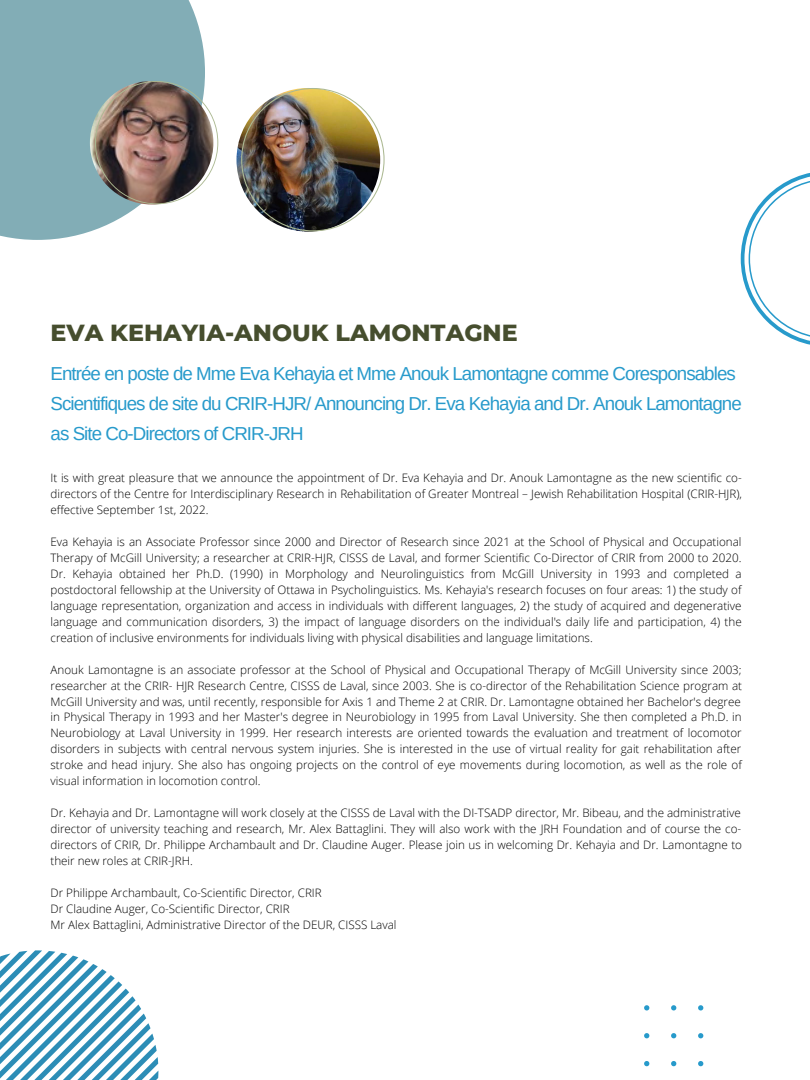
<style>
.page{position:relative;width:810px;height:1080px;background:#fff}
.page>*{position:absolute;margin:0;border:0;box-sizing:border-box;transform-origin:0 0}
.t1{font:800 23.75px "Montserrat";color:#464e2e}
.t2{font:18.75px/29.5px "Arimo";letter-spacing:-.05em;color:#279acb}
.t3{font:300 11.62px/16px "Open Sans";color:#000;text-align:justify}
</style>
<div class="page">
<svg style="left:0;top:0;width:205px;height:240px;background:#90b6be"></svg>
<svg style="left:0;top:950px;width:158px;height:130px"></svg>
<svg style="left:741px;top:173px;width:69px;height:172px"></svg>
<svg style="left:644px;top:1005px;width:60px;height:62px"></svg>
<img style="left:95px;top:81px;width:123px;height:123px">
<img style="left:241px;top:88px;width:144px;height:143px">
<h1 class="t1" style="left:51px;top:318px;width:469px">EVA KEHAYIA-ANOUK LAMONTAGNE</h1>
<h2 class="t2" style="left:51px;top:359px;width:693px">Entrée en poste de Mme Eva Kehayia et Mme Anouk Lamontagne comme Coresponsables<br>Scientifiques de site du CRIR-HJR/ Announcing Dr. Eva Kehayia and Dr. Anouk Lamontagne as Site Co-Directors of CRIR-JRH</h2>
<p class="t3" style="left:51px;top:469px;width:693px">It is with great pleasure that we announce the appointment of Dr. Eva Kehayia and Dr. Anouk Lamontagne as the new scientific co&shy;directors of the Centre for Interdisciplinary Research in Rehabilitation of Greater Montreal – Jewish Rehabilitation Hospital (CRIR-HJR), effective September 1st, 2022.</p>
<p class="t3" style="left:51px;top:533px;width:693px">Eva Kehayia is an Associate Professor since 2000 and Director of Research since 2021 at the School of Physical and Occupational Therapy of McGill University; a researcher at CRIR-HJR, CISSS de Laval, and former Scientific Co-Director of CRIR from 2000 to 2020.<br>Dr. Kehayia obtained her Ph.D. (1990) in Morphology and Neurolinguistics from McGill University in 1993 and completed a postdoctoral fellowship at the University of Ottawa in Psycholinguistics. Ms. Kehayia's research focuses on four areas: 1) the study of language representation, organization and access in individuals with different languages, 2) the study of acquired and degenerative language and communication disorders, 3) the impact of language disorders on the individual's daily life and participation, 4) the creation of inclusive environments for individuals living with physical disabilities and language limitations.</p>
<p class="t3" style="left:51px;top:661px;width:693px">Anouk Lamontagne is an associate professor at the School of Physical and Occupational Therapy of McGill University since 2003; researcher at the CRIR- HJR Research Centre, CISSS de Laval, since 2003. She is co-director of the Rehabilitation Science program at McGill University and was, until recently, responsible for Axis 1 and Theme 2 at CRIR. Dr. Lamontagne obtained her Bachelor's degree in Physical Therapy in 1993 and her Master's degree in Neurobiology in 1995 from Laval University. She then completed a Ph.D. in Neurobiology at Laval University in 1999. Her research interests are oriented towards the evaluation and treatment of locomotor disorders in subjects with central nervous system injuries. She is interested in the use of virtual reality for gait rehabilitation after stroke and head injury. She also has ongoing projects on the control of eye movements during locomotion, as well as the role of visual information in locomotion control.</p>
<p class="t3" style="left:51px;top:805px;width:693px">Dr. Kehayia and Dr. Lamontagne will work closely at the CISSS de Laval with the DI-TSADP director, Mr. Bibeau, and the administrative director of university teaching and research, Mr. Alex Battaglini. They will also work with the JRH Foundation and of course the co&shy;directors of CRIR, Dr. Philippe Archambault and Dr. Claudine Auger. Please join us in welcoming Dr. Kehayia and Dr. Lamontagne to their new roles at CRIR-JRH.</p>
<p class="t3" style="left:51px;top:885px;width:348px;text-align:left">Dr Philippe Archambault, Co-Scientific Director, CRIR<br>Dr Claudine Auger, Co-Scientific Director, CRIR<br>Mr Alex Battaglini, Administrative Director of the DEUR, CISSS Laval</p>
</div>
